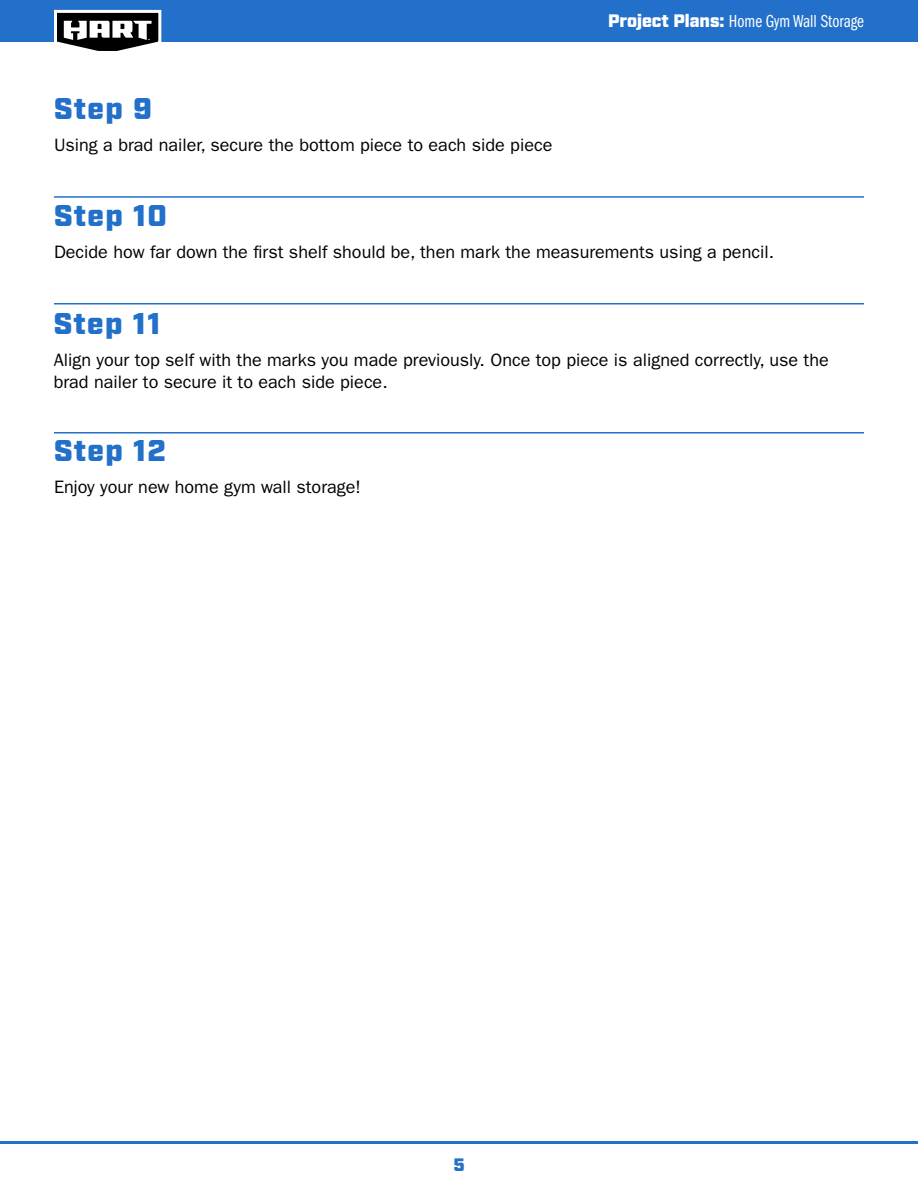
<style>
.page{position:relative;width:918px;height:1188px;background:#fff}
.page>*{position:absolute;margin:0;border:0;box-sizing:border-box;transform-origin:0 0}
.t1{font:900 30px "Industry";letter-spacing:.04em;color:#2270ca}
.t2{font:18px/21.6px "ITC Franklin Gothic Std";color:#000}
.t3{font:18px "ITC Franklin Gothic Std Bk Cp";color:#fff}
.t4{font:900 18px "Industry";color:#2270ca}
.s1{font-family:"Industry";font-weight:900}
</style>
<div class="page">
<div style="left:0;top:0;width:918px;height:41px;background:#2270ca"></div>
<hr style="left:0;top:1141px;width:918px;height:3px;background:#2270ca">
<svg style="left:52px;top:9px;width:111px;height:42px;background:#72757a"></svg>
<hr style="left:54px;top:303px;width:810px;height:1px;background:#2270ca">
<hr style="left:54px;top:432px;width:810px;height:2px;background:#2270ca">
<hr style="left:54px;top:196px;width:810px;height:2px;background:#2270ca">
<h1 class="t1" style="left:54px;top:91px;width:100px">Step 9</h1>
<p class="t2" style="left:54px;top:135px;width:500px">Using a brad nailer, secure the bottom piece to each side piece</p>
<p class="t3" style="left:608px;top:11px;width:257px"><span class="s1">Project Plans:</span> Home Gym Wall Storage</p>
<h1 class="t1" style="left:54px;top:197px;width:115px">Step 10</h1>
<p class="t2" style="left:54px;top:241px;width:722px">Decide how far down the first shelf should be, then mark the measurements using a pencil.</p>
<h1 class="t1" style="left:54px;top:305px;width:108px">Step 11</h1>
<p class="t2" style="left:54px;top:349px;width:777px">Align your top self with the marks you made previously. Once top piece is aligned correctly, use the brad nailer to secure it to each side piece.</p>
<h1 class="t1" style="left:54px;top:433px;width:113px">Step 12</h1>
<p class="t2" style="left:54px;top:477px;width:308px">Enjoy your new home gym wall storage!</p>
<p class="t4" style="left:453px;top:1154px;width:13px">5</p>
</div>
